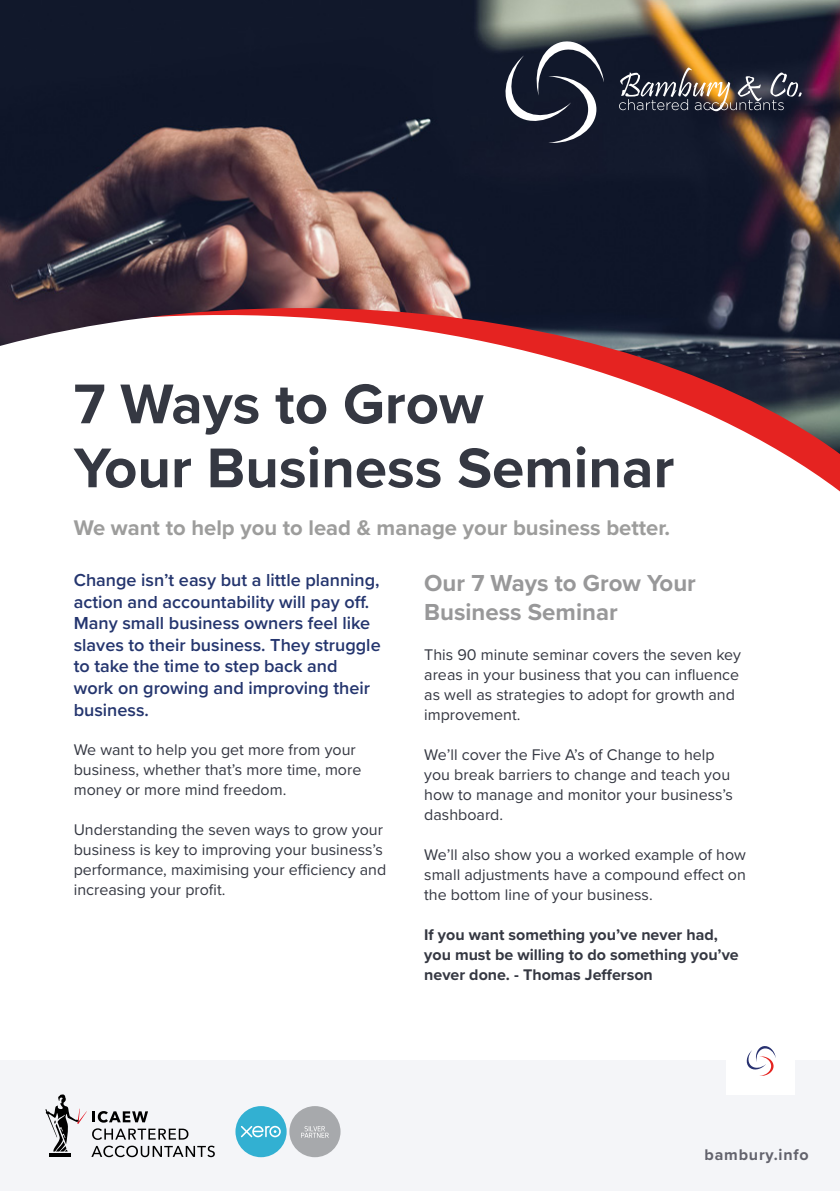
<style>
.page{position:relative;width:840px;height:1191px;background:#fff}
.page>*{position:absolute;margin:0;border:0;box-sizing:border-box;transform-origin:0 0}
.t1{font:700 58px/64px "Proxima Nova";color:#353842}
.t2{font:700 24px/28.8px "Proxima Nova";color:#989899}
.t3{font:700 22px "Proxima Nova";color:#9d9d9c}
.t4{font:600 18px/21.6px "Proxima Nova";color:#24356e}
.t5{font:16px/20px "Proxima Nova";color:#353842}
.t6{font:700 16px/20px "Proxima Nova";color:#353842}
.t7{font:700 16px "Proxima Nova";letter-spacing:.05em;color:#63636d}
</style>
<div class="page">
<div style="left:0;top:1060px;width:839px;height:131px;background:#f4f5f8"></div>
<div style="left:726px;top:1026px;width:68px;height:68px;background:#fff"></div>
<svg style="left:746px;top:1046px;width:29px;height:30px"></svg>
<svg style="left:45px;top:1094px;width:170px;height:63px"></svg>
<div style="left:235px;top:1106px;width:51px;height:51px;background:#32b0d2;border-radius:50%"></div>
<svg style="left:241px;top:1125px;width:40px;height:12px"></svg>
<div style="left:289px;top:1106px;width:51px;height:51px;background:#a7a9ac;border-radius:50%"></div>
<svg style="left:301px;top:1126px;width:27px;height:12px"></svg>
<img style="left:0;top:0;width:839px;height:454px">
<svg style="left:618px;top:68px;width:183px;height:43px;background:#565253"></svg>
<svg style="left:500px;top:38px;width:103px;height:105px;background:#393f4d"></svg>
<h1 class="t1" style="left:74px;top:370px;width:601px">7 Ways to Grow<br>Your Business Seminar</h1>
<h3 class="t3" style="left:74px;top:511px;width:597px">We want to help you to lead &amp; manage your business better.</h3>
<p class="t4" style="left:74px;top:569px;width:308px">Change isn’t easy but a little planning, action and accountability will pay off.<br>Many small business owners feel like slaves to their business. They struggle to take the time to step back and work on growing and improving their business.</p>
<p class="t5" style="left:74px;top:739px;width:289px">We want to help you get more from your business, whether that’s more time, more money or more mind freedom.</p>
<p class="t5" style="left:74px;top:819px;width:314px">Understanding the seven ways to grow your business is key to improving your business’s performance, maximising your efficiency and increasing your profit.</p>
<h2 class="t2" style="left:424px;top:568px;width:273px">Our 7 Ways to Grow Your<br>Business Seminar</h2>
<p class="t5" style="left:424px;top:643px;width:318px">This 90 minute seminar covers the seven key areas in your business that you can influence as well as strategies to adopt for growth and improvement.</p>
<p class="t5" style="left:424px;top:743px;width:310px">We’ll cover the Five A’s of Change to help you break barriers to change and teach you how to manage and monitor your business’s dashboard.</p>
<p class="t5" style="left:424px;top:843px;width:323px;text-align:justify">We’ll also show you a worked example of how small adjustments have a compound effect on the bottom line of your business.</p>
<p class="t6" style="left:424px;top:924px;width:316px">If you want something you’ve never had, you must be willing to do something you’ve never done. - Thomas Jefferson</p>
<p class="t7" style="left:704px;top:1142px;width:106px">bambury.info</p>
</div>
